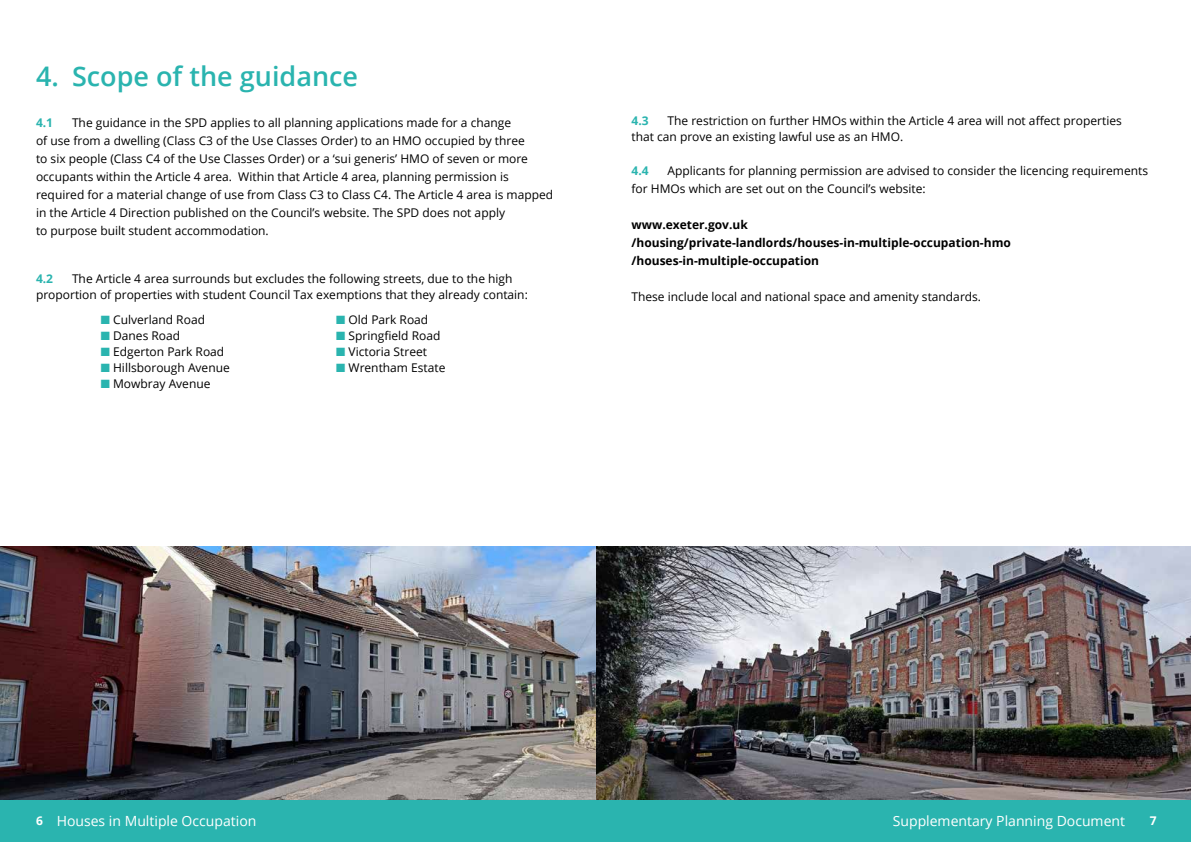
<style>
.page{position:relative;width:1191px;height:842px;background:#fff}
.page>*{position:absolute;margin:0;border:0;box-sizing:border-box;transform-origin:0 0}
.Heading_style_1{font:600 27px "Open Sans";color:#2ab4af}
.t1{font:14px "Open Sans";color:#fff}
.Text_Paragraph_Style_2{font:12px/18px "Open Sans";color:#000}
.Text_Paragraph_Style_2-2{font:700 12px "Open Sans";color:#000}
.Text_Paragraph_Style_2-3{font:700 12px "Open Sans";color:#2ab4af}
.t2{font:700 12px "Open Sans";color:#fff}
.s1{color:#2ab4af}
</style>
<div class="page">
<div style="left:0;top:799px;width:1191px;height:43px;background:#2ab4af"></div>
<img style="left:0;top:547px;width:1191px;height:252px">
<p class="Heading_style_1" style="left:36px;top:58px;width:323px">4. Scope of the guidance</p>
<p class="Text_Paragraph_Style_2-3" style="left:36px;top:114px;width:19px">4.1</p>
<p class="Text_Paragraph_Style_2" style="left:72px;top:113px;width:441px">The guidance in the SPD applies to all planning applications made for a change</p>
<p class="Text_Paragraph_Style_2" style="left:36px;top:131px;width:490px">of use from a dwelling (Class C3 of the Use Classes Order) to an HMO occupied by three</p>
<p class="Text_Paragraph_Style_2" style="left:36px;top:149px;width:519px">to six people (Class C4 of the Use Classes Order) or a ‘sui generis’ HMO of seven or more occupants within the Article 4 area. Within that Article 4 area, planning permission is required for a material change of use from Class C3 to Class C4. The Article 4 area is mapped in the Article 4 Direction published on the Council’s website. The SPD does not apply</p>
<p class="Text_Paragraph_Style_2" style="left:36px;top:221px;width:234px">to purpose built student accommodation.</p>
<p class="Text_Paragraph_Style_2-3" style="left:36px;top:270px;width:19px">4.2</p>
<p class="Text_Paragraph_Style_2" style="left:36px;top:270px;width:493px;line-height:16px;text-indent:36px">The Article 4 area surrounds but excludes the following streets, due to the high proportion of properties with student Council Tax exemptions that they already contain:</p>
<p class="Text_Paragraph_Style_2" style="left:101px;top:310px;width:106px"><span class="s1">■</span> Culverland Road</p>
<p class="Text_Paragraph_Style_2" style="left:101px;top:326px;width:81px"><span class="s1">■</span> Danes Road</p>
<p class="Text_Paragraph_Style_2" style="left:101px;top:342px;width:125px"><span class="s1">■</span> Edgerton Park Road</p>
<p class="Text_Paragraph_Style_2" style="left:101px;top:358px;width:131px"><span class="s1">■</span> Hillsborough Avenue</p>
<p class="Text_Paragraph_Style_2" style="left:101px;top:374px;width:111px"><span class="s1">■</span> Mowbray Avenue</p>
<p class="Text_Paragraph_Style_2" style="left:336px;top:310px;width:94px"><span class="s1">■</span> Old Park Road</p>
<p class="Text_Paragraph_Style_2" style="left:336px;top:326px;width:106px"><span class="s1">■</span> Springfield Road</p>
<p class="Text_Paragraph_Style_2" style="left:336px;top:342px;width:92px"><span class="s1">■</span> Victoria Street</p>
<p class="Text_Paragraph_Style_2" style="left:336px;top:358px;width:111px"><span class="s1">■</span> Wrentham Estate</p>
<p class="Text_Paragraph_Style_2-3" style="left:631px;top:113px;width:19px">4.3</p>
<p class="Text_Paragraph_Style_2" style="left:667px;top:112px;width:456px">The restriction on further HMOs within the Article 4 area will not affect properties</p>
<p class="Text_Paragraph_Style_2" style="left:631px;top:128px;width:273px">that can prove an existing lawful use as an HMO.</p>
<p class="Text_Paragraph_Style_2-3" style="left:631px;top:163px;width:19px">4.4</p>
<p class="Text_Paragraph_Style_2" style="left:631px;top:162px;width:518px;text-indent:36px">Applicants for planning permission are advised to consider the licencing requirements for HMOs which are set out on the Council’s website:</p>
<p class="Text_Paragraph_Style_2-2" style="left:631px;top:217px;width:118px">www.exeter.gov.uk</p>
<p class="Text_Paragraph_Style_2-2" style="left:631px;top:235px;width:381px">/housing/private-landlords/houses-in-multiple-occupation-hmo</p>
<p class="Text_Paragraph_Style_2-2" style="left:631px;top:253px;width:189px">/houses-in-multiple-occupation</p>
<p class="Text_Paragraph_Style_2" style="left:631px;top:288px;width:351px">These include local and national space and amenity standards.</p>
<p class="t2" style="left:36px;top:812px;width:8px">6</p>
<p class="t1" style="left:57px;top:811px;width:201px">Houses in Multiple Occupation</p>
<p class="t1" style="left:892px;top:811px;width:234px">Supplementary Planning Document</p>
<p class="t2" style="left:1149px;top:812px;width:8px">7</p>
</div>
